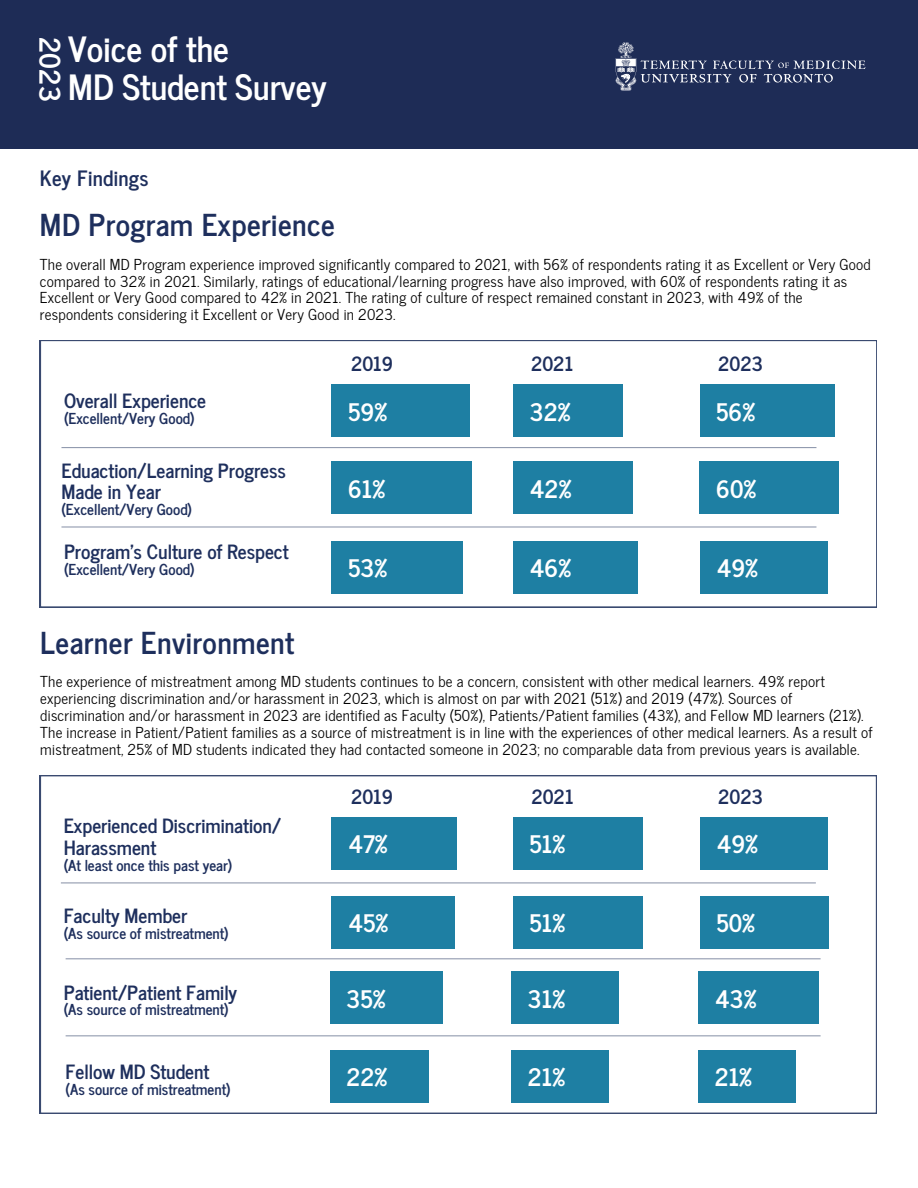
<style>
.page{position:relative;width:918px;height:1188px;background:#fff}
.page>*{position:absolute;margin:0;border:0;box-sizing:border-box;transform-origin:0 0}
.t1{font:700 34.5px/38.2px "News Cycle";color:#fff}
.t2{font:700 30px "News Cycle";letter-spacing:.015em;color:#1e2f5d}
.t3{font:700 28.2px "News Cycle";color:#fff}
.t4{font:700 24px "News Cycle";color:#fff}
.t5{font:700 21px "News Cycle";letter-spacing:.015em;color:#1e2f5d}
.t6{font:700 19.5px/21.3px "News Cycle";color:#1e2f5d}
.t7{font:15px/16.8px "News Cycle";letter-spacing:.015em;color:#000}
.t8{font:700 15px "News Cycle";color:#1e2f5d}
</style>
<div class="page">
<div style="left:0;top:0;width:917px;height:148px;background:#1e2c56"></div>
<svg style="left:616px;top:42px;width:249px;height:49px"></svg>
<svg style="left:40px;top:340px;width:837px;height:267px"></svg>
<hr style="left:61px;top:526px;width:755px;height:2px;background:#929baf">
<div style="left:332px;top:385px;width:138px;height:52px;background:#1e7fa3"></div>
<div style="left:513px;top:385px;width:109px;height:52px;background:#1e7fa3"></div>
<div style="left:700px;top:385px;width:135px;height:52px;background:#1e7fa3"></div>
<div style="left:332px;top:462px;width:140px;height:52px;background:#1e7fa3"></div>
<div style="left:513px;top:462px;width:120px;height:52px;background:#1e7fa3"></div>
<div style="left:700px;top:462px;width:139px;height:52px;background:#1e7fa3"></div>
<div style="left:332px;top:541px;width:131px;height:52px;background:#1e7fa3"></div>
<div style="left:513px;top:541px;width:124px;height:52px;background:#1e7fa3"></div>
<div style="left:700px;top:541px;width:127px;height:52px;background:#1e7fa3"></div>
<hr style="left:61px;top:447px;width:755px;height:1px;background:#929baf">
<svg style="left:40px;top:775px;width:837px;height:339px"></svg>
<hr style="left:61px;top:882px;width:755px;height:1px;background:#929baf">
<div style="left:332px;top:817px;width:125px;height:53px;background:#1e7fa3"></div>
<div style="left:513px;top:817px;width:130px;height:53px;background:#1e7fa3"></div>
<div style="left:700px;top:817px;width:127px;height:53px;background:#1e7fa3"></div>
<hr style="left:66px;top:958px;width:755px;height:1px;background:#929baf">
<hr style="left:66px;top:1035px;width:755px;height:1px;background:#929baf">
<div style="left:332px;top:896px;width:123px;height:52px;background:#1e7fa3"></div>
<div style="left:513px;top:896px;width:130px;height:52px;background:#1e7fa3"></div>
<div style="left:700px;top:896px;width:128px;height:52px;background:#1e7fa3"></div>
<div style="left:330px;top:972px;width:112px;height:52px;background:#1e7fa3"></div>
<div style="left:511px;top:972px;width:108px;height:52px;background:#1e7fa3"></div>
<div style="left:698px;top:972px;width:121px;height:52px;background:#1e7fa3"></div>
<div style="left:330px;top:1050px;width:98px;height:53px;background:#1e7fa3"></div>
<div style="left:511px;top:1050px;width:98px;height:53px;background:#1e7fa3"></div>
<div style="left:698px;top:1050px;width:97px;height:53px;background:#1e7fa3"></div>
<h3 class="t1" style="left:68px;top:28px;width:260px">Voice of the<br>MD Student Survey</h3>
<h3 class="t3" style="left:75px;top:37px;width:67px;rotate:90deg">2023</h3>
<p class="t5" style="left:40px;top:159px;width:110px">Key Findings</p>
<h5 class="t2" style="left:40px;top:198px;width:297px">MD Program Experience</h5>
<h3 class="t7" style="left:40px;top:255px;width:832px">The overall MD Program experience improved significantly compared to 2021, with 56% of respondents rating it as Excellent or Very Good compared to 32% in 2021. Similarly, ratings of educational/learning progress have also improved, with 60% of respondents rating it as Excellent or Very Good compared to 42% in 2021. The rating of culture of respect remained constant in 2023, with 49% of the respondents considering it Excellent or Very Good in 2023.</h3>
<h3 class="t6" style="left:64px;top:389px;width:144px">Overall Experience</h3>
<h3 class="t8" style="left:64px;top:405px;width:132px">(Excellent/Very Good)</h3>
<h3 class="t6" style="left:61px;top:459px;width:226px">Eduaction/Learning Progress<br>Made in Year</h3>
<h3 class="t8" style="left:61px;top:496px;width:132px">(Excellent/Very Good)</h3>
<h4 class="t6" style="left:64px;top:540px;width:226px">Program’s Culture of Respect</h4>
<h4 class="t8" style="left:64px;top:556px;width:132px">(Excellent/Very Good)</h4>
<h3 class="t6" style="left:351px;top:352px;width:44px">2019</h3>
<h3 class="t6" style="left:531px;top:352px;width:44px">2021</h3>
<h3 class="t6" style="left:718px;top:352px;width:46px">2023</h3>
<h2 class="t4" style="left:348px;top:390px;width:40px">59%</h2>
<h1 class="t4" style="left:530px;top:390px;width:42px">32%</h1>
<p class="t4" style="left:716px;top:390px;width:40px">56%</p>
<h4 class="t4" style="left:348px;top:468px;width:38px">61%</h4>
<h2 class="t4" style="left:530px;top:468px;width:43px">42%</h2>
<p class="t4" style="left:716px;top:468px;width:41px">60%</p>
<h4 class="t4" style="left:348px;top:547px;width:40px">53%</h4>
<h4 class="t4" style="left:530px;top:547px;width:43px">46%</h4>
<h4 class="t4" style="left:716px;top:547px;width:43px">49%</h4>
<h4 class="t2" style="left:40px;top:616px;width:255px">Learner Environment</h4>
<h3 class="t7" style="left:40px;top:673px;width:834px">The experience of mistreatment among MD students continues to be a concern, consistent with other medical learners. 49% report experiencing discrimination and/or harassment in 2023, which is almost on par with 2021 (51%) and 2019 (47%). Sources of discrimination and/or harassment in 2023 are identified as Faculty (50%), Patients/Patient families (43%), and Fellow MD learners (21%).<br>The increase in Patient/Patient families as a source of mistreatment is in line with the experiences of other medical learners. As a result of mistreatment, 25% of MD students indicated they had contacted someone in 2023; no comparable data from previous years is available.</h3>
<h3 class="t6" style="left:64px;top:814px;width:219px">Experienced Discrimination/<br>Harassment</h3>
<h3 class="t8" style="left:64px;top:852px;width:170px">(At least once this past year)</h3>
<h3 class="t6" style="left:64px;top:904px;width:125px">Faculty Member</h3>
<h3 class="t8" style="left:64px;top:920px;width:167px">(As source of mistreatment)</h3>
<h5 class="t6" style="left:64px;top:981px;width:175px">Patient/Patient Family</h5>
<h5 class="t8" style="left:64px;top:997px;width:167px">(As source of mistreatment)</h5>
<h3 class="t6" style="left:66px;top:1060px;width:145px">Fellow MD Student</h3>
<h3 class="t8" style="left:66px;top:1076px;width:167px">(As source of mistreatment)</h3>
<h3 class="t6" style="left:351px;top:785px;width:44px">2019</h3>
<h5 class="t6" style="left:531px;top:785px;width:44px">2021</h5>
<h3 class="t6" style="left:718px;top:785px;width:46px">2023</h3>
<h2 class="t4" style="left:348px;top:823px;width:41px">47%</h2>
<p class="t4" style="left:530px;top:823px;width:37px">51%</p>
<h4 class="t4" style="left:716px;top:823px;width:43px">49%</h4>
<h4 class="t4" style="left:348px;top:902px;width:42px">45%</h4>
<h4 class="t4" style="left:530px;top:902px;width:37px">51%</h4>
<h4 class="t4" style="left:716px;top:902px;width:40px">50%</h4>
<h3 class="t4" style="left:346px;top:978px;width:40px">35%</h3>
<h3 class="t4" style="left:528px;top:978px;width:39px">31%</h3>
<h3 class="t4" style="left:715px;top:978px;width:43px">43%</h3>
<h5 class="t4" style="left:346px;top:1056px;width:42px">22%</h5>
<h3 class="t4" style="left:528px;top:1056px;width:39px">21%</h3>
<h3 class="t4" style="left:715px;top:1056px;width:39px">21%</h3>
</div>
